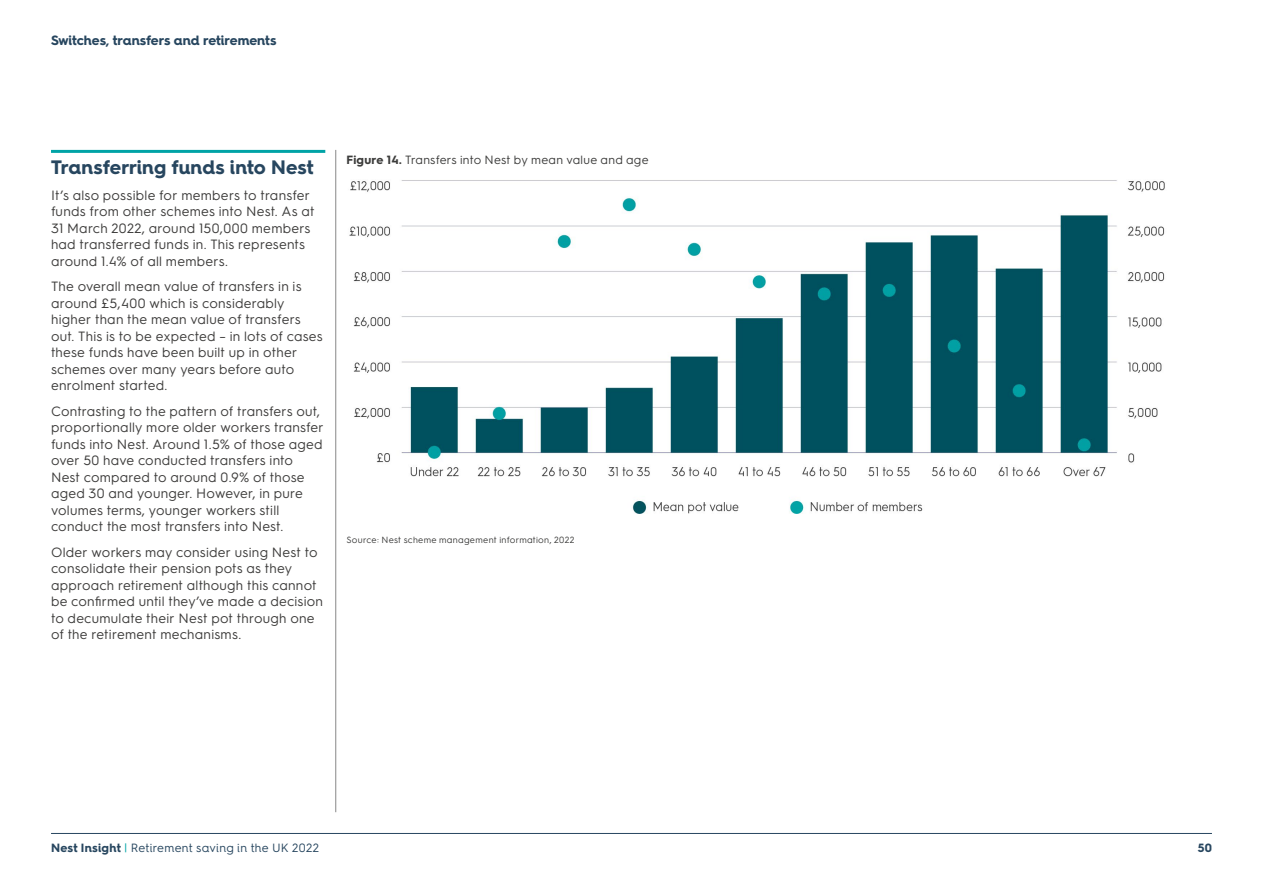
<style>
.page{position:relative;width:1263px;height:893px;background:#fff}
.page>*{position:absolute;margin:0;border:0;box-sizing:border-box;transform-origin:0 0}
.Subheading_L1_13_17p{font:700 19.5px "Hurme Geometric Sans 4";letter-spacing:-.005em;color:#27465f}
.Body_Text_9_11pt___6{font:13.5px/16.5px "Hurme Geometric Sans 3";letter-spacing:.015em;color:#3d3c3b}
.t1{font:700 13.5px "Hurme Geometric Sans 4";color:#27465f}
.Chart_name_8_10pt{font:12px "Hurme Geometric Sans 3";letter-spacing:.02em;color:#3c3c3b}
.t2{font:12px "Hurme Geometric Sans 4";letter-spacing:.015em;color:#27465f}
.t3{font:700 12px "Hurme Geometric Sans 4";color:#27465f}
.Chart_source_6_8pt{font:9px "Hurme Geometric Sans 3";letter-spacing:.03em;color:#3c3c3b}
.s1{font-weight:700}
.s2{color:#00a3a6}
</style>
<div class="page">
<hr style="left:51px;top:833px;width:1161px;height:1px;background:#27465f">
<hr style="left:335px;top:150px;width:1px;height:662px;background:#878787">
<hr style="left:51px;top:150px;width:274px;height:3px;background:#00a3a6">
<img style="left:349px;top:180px;width:816px;height:334px">
<p class="t1" style="left:51px;top:31px;width:227px">Switches, transfers and retirements</p>
<h1 class="Subheading_L1_13_17p" style="left:51px;top:154px;width:264px">Transferring funds into Nest</h1>
<p class="Body_Text_9_11pt___6" style="left:51px;top:186px;width:265px">It’s also possible for members to transfer funds from other schemes into Nest. As at 31 March 2022, around 150,000 members had transferred funds in. This represents around 1.4% of all members.</p>
<p class="Body_Text_9_11pt___6" style="left:51px;top:277px;width:273px">The overall mean value of transfers in is around £5,400 which is considerably higher than the mean value of transfers out. This is to be expected – in lots of cases these funds have been built up in other schemes over many years before auto enrolment started.</p>
<p class="Body_Text_9_11pt___6" style="left:51px;top:402px;width:274px">Contrasting to the pattern of transfers out, proportionally more older workers transfer funds into Nest. Around 1.5% of those aged over 50 have conducted transfers into Nest compared to around 0.9% of those aged 30 and younger. However, in pure volumes terms, younger workers still conduct the most transfers into Nest.</p>
<p class="Body_Text_9_11pt___6" style="left:51px;top:543px;width:273px">Older workers may consider using Nest to consolidate their pension pots as they approach retirement although this cannot be confirmed until they’ve made a decision to decumulate their Nest pot through one of the retirement mechanisms.</p>
<h2 class="Chart_name_8_10pt" style="left:347px;top:152px;width:304px"><span class="s1">Figure 14.</span> Transfers into Nest by mean value and age</h2>
<p class="Chart_source_6_8pt" style="left:347px;top:534px;width:230px">Source: Nest scheme management information, 2022</p>
<p class="t2" style="left:51px;top:839px;width:270px"><span class="s1">Nest Insight</span> <span class="s2">|</span> Retirement saving in the UK 2022</p>
<p class="t3" style="left:1198px;top:839px;width:16px">50</p>
</div>
